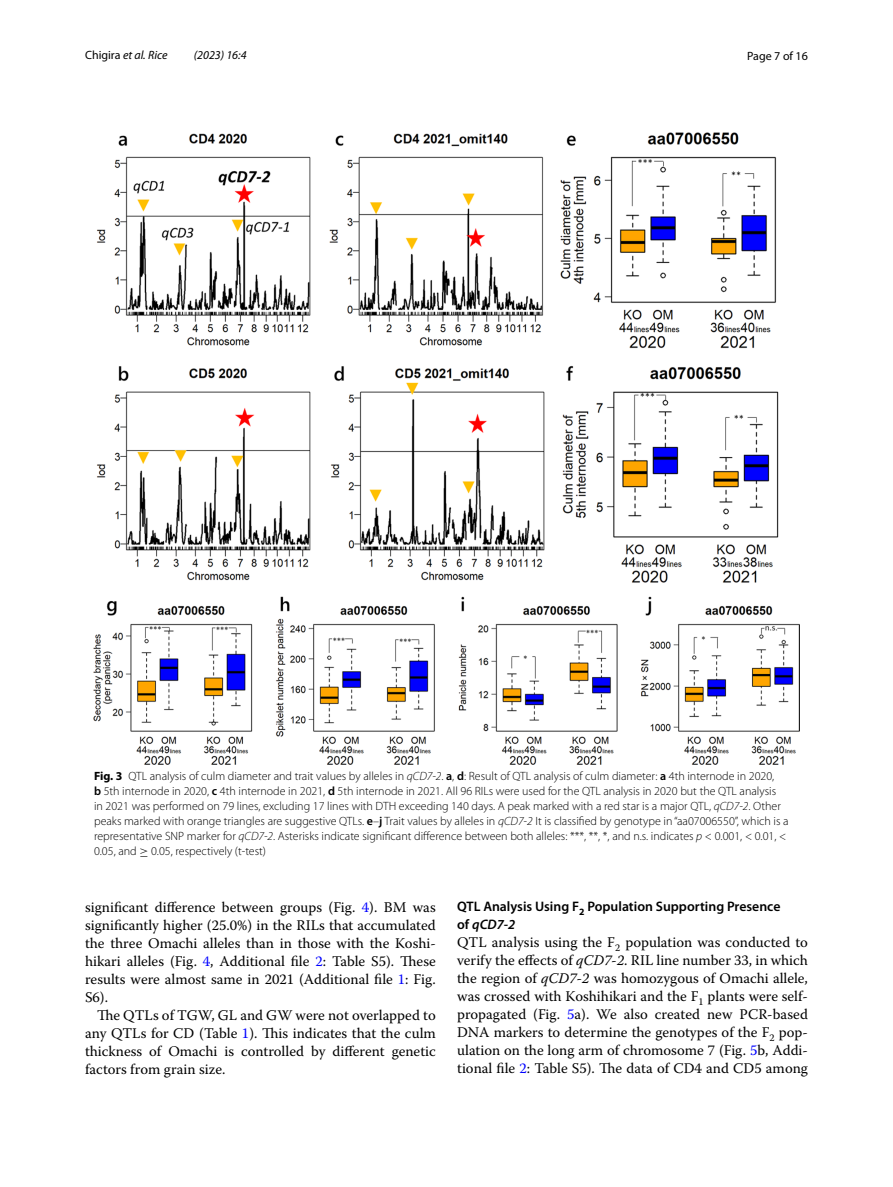
<style>
.page{position:relative;width:893px;height:1187px;background:#fff}
.page>*{position:absolute;margin:0;border:0;box-sizing:border-box;transform-origin:0 0}
.t1{font:14.7px/18px "Warnock Pro";color:#000;text-align:justify}
.t2{font:600 13.8px/18px "Myriad Pro";color:#000}
.t3{font:300 12px/15px "Myriad Pro";color:#000}
.t4{font:italic 12px "Myriad Pro";color:#000}
.t5{font:12px "Myriad Pro";color:#000}
.s1{font-style:normal}
.s2{font-weight:700}
.s3{font-style:italic}
.s4{font-weight:600}
.s5{font-family:"MTSY";font-weight:400}
.s6{color:#00f}
</style>
<div class="page">
<img style="left:94px;top:133px;width:705px;height:631px">
<p class="t4" style="left:85px;top:48px;width:84px"><span class="s1">Chigira</span> et al. Rice</p>
<p class="t4" style="left:194px;top:48px;width:54px">(2023) 16:4</p>
<p class="t5" style="left:747px;top:48px;width:62px">Page 7 of 16</p>
<p class="t3" style="left:94px;top:768px;width:696px"><span class="s2">Fig. 3</span> QTL analysis of culm diameter and trait values by alleles in <span class="s3">qCD7-2</span>. <span class="s4">a</span>, <span class="s4">d</span>: Result of QTL analysis of culm diameter: <span class="s4">a</span> 4th internode in 2020,<br><span class="s4">b</span> 5th internode in 2020, <span class="s4">c</span> 4th internode in 2021, <span class="s4">d</span> 5th internode in 2021. All 96 RILs were used for the QTL analysis in 2020 but the QTL analysis<br>in 2021 was performed on 79 lines, excluding 17 lines with DTH exceeding 140 days. A peak marked with a red star is a major QTL, <span class="s3">qCD7-2</span>. Other peaks marked with orange triangles are suggestive QTLs. <span class="s4">e</span>–<span class="s4">j</span> Trait values by alleles in <span class="s3">qCD7-2</span> It is classified by genotype in “aa07006550”, which is a representative SNP marker for <span class="s3">qCD7-2</span>. Asterisks indicate significant difference between both alleles: ***, **, *, and n.s. indicates <span class="s3">p</span> &lt; 0.001, &lt; 0.01, &lt; 0.05, and <span class="s5">≥</span> 0.05, respectively (t-test)</p>
<p class="t1" style="left:85px;top:897px;width:352px">significant difference between groups (Fig. <span class="s6">4</span>). BM was significantly higher (25.0%) in the RILs that accumulated the three Omachi alleles than in those with the Koshi&shy;hikari alleles (Fig. <span class="s6">4</span>, Additional file <span class="s6">2</span>: Table S5). These results were almost same in 2021 (Additional file <span class="s6">1</span>: Fig.<br>S6).</p>
<p class="t1" style="left:85px;top:1005px;width:352px;text-indent:12px">The QTLs of TGW, GL and GW were not overlapped to any QTLs for CD (Table <span class="s6">1</span>). This indicates that the culm thickness of Omachi is controlled by different genetic factors from grain size.</p>
<p class="t2" style="left:457px;top:897px;width:325px">QTL Analysis Using F<sub>2</sub> Population Supporting Presence of <span class="s3">qCD7‑2</span></p>
<p class="t1" style="left:457px;top:933px;width:352px">QTL analysis using the F<sub>2</sub> population was conducted to verify the effects of <span class="s3">qCD7-2</span>. RIL line number 33, in which the region of <span class="s3">qCD7-2</span> was homozygous of Omachi allele, was crossed with Koshihikari and the F<sub>1</sub> plants were self&shy;propagated (Fig. <span class="s6">5</span>a). We also created new PCR-based DNA markers to determine the genotypes of the F<sub>2</sub> pop&shy;ulation on the long arm of chromosome 7 (Fig. <span class="s6">5</span>b, Addi&shy;tional file <span class="s6">2</span>: Table S5). The data of CD4 and CD5 among</p>
</div>
